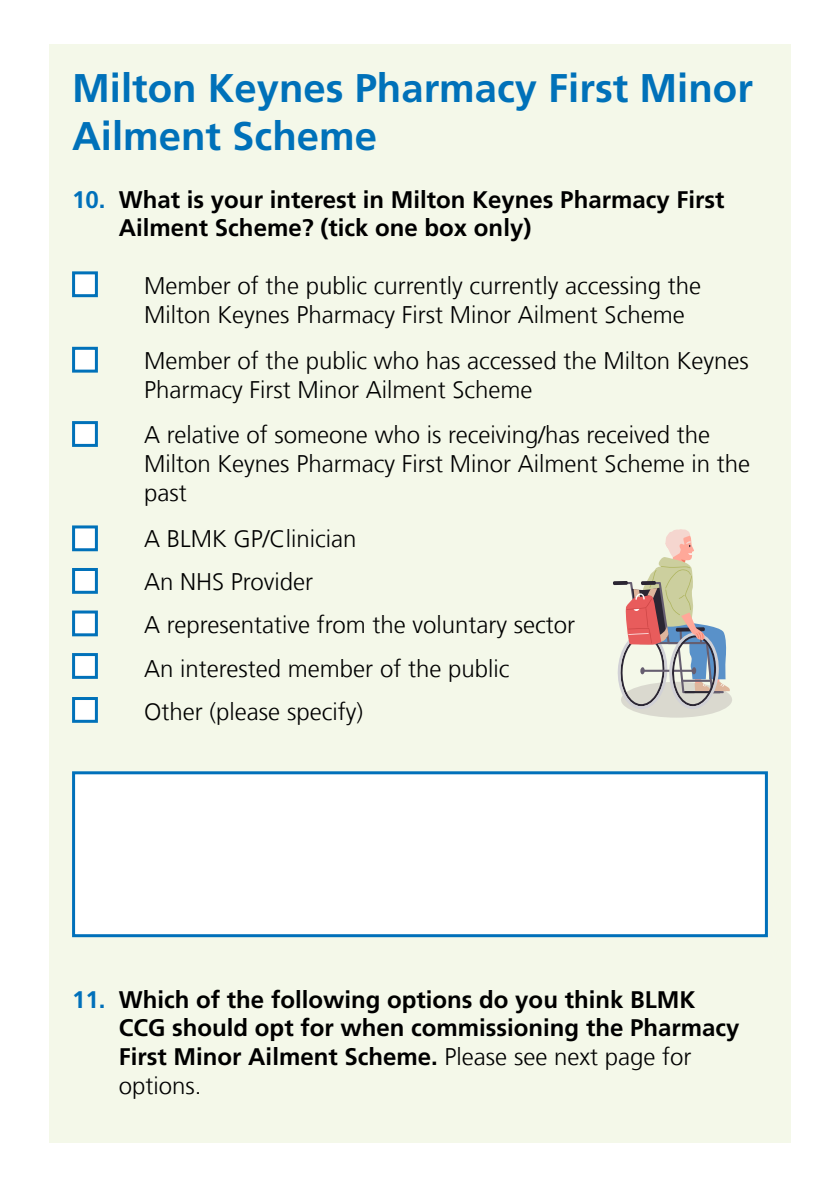
<style>
.page{position:relative;width:840px;height:1191px;background:#fff}
.page>*{position:absolute;margin:0;border:0;box-sizing:border-box;transform-origin:0 0}
.t1{font:700 40px/48px "Frutiger LT Com";color:#0071b9}
.t2{font:300 24px/28.8px "Frutiger LT Com";color:#000}
.t3{font:700 24px/28.8px "Frutiger LT Com";color:#000}
.s1{color:#0070ba}
.s2{font-weight:300}
</style>
<div class="page">
<div style="left:49px;top:44px;width:741px;height:1098px;background:#f4f8e9"></div>
<div style="left:620px;top:682px;width:111px;height:35px;background:#dad9cf;border-radius:50%"></div>
<svg style="left:612px;top:581px;width:15px;height:4px"></svg>
<svg style="left:617px;top:529px;width:113px;height:180px"></svg>
<div style="left:72px;top:771px;width:695px;height:166px;background:#fff;border:3px solid #0070ba"></div>
<div style="left:72px;top:421px;width:26px;height:26px;background:#fff;border:3px solid #0071b9"></div>
<div style="left:72px;top:525px;width:26px;height:26px;background:#fff;border:3px solid #0071b9"></div>
<div style="left:72px;top:568px;width:26px;height:26px;background:#fff;border:3px solid #0071b9"></div>
<div style="left:72px;top:610px;width:26px;height:26px;background:#fff;border:3px solid #0071b9"></div>
<div style="left:72px;top:653px;width:26px;height:26px;background:#fff;border:3px solid #0071b9"></div>
<div style="left:72px;top:271px;width:26px;height:26px;background:#fff;border:3px solid #0071b9"></div>
<div style="left:72px;top:347px;width:26px;height:25px;background:#fff;border:3px solid #0071b9"></div>
<div style="left:72px;top:697px;width:26px;height:26px;background:#fff;border:3px solid #0071b9"></div>
<h1 class="t1" style="left:72px;top:64px;width:682px">Milton Keynes Pharmacy First Minor<br>Ailment Scheme</h1>
<p class="t3" style="left:119px;top:185px;width:607px;text-indent:-47px"><span class="s1">10.</span> What is your interest in Milton Keynes Pharmacy First<br>Ailment Scheme? (tick one box only)</p>
<p class="t2" style="left:144px;top:271px;width:558px">Member of the public currently currently accessing the<br>Milton Keynes Pharmacy First Minor Ailment Scheme</p>
<p class="t2" style="left:144px;top:346px;width:606px">Member of the public who has accessed the Milton Keynes<br>Pharmacy First Minor Ailment Scheme</p>
<p class="t2" style="left:144px;top:421px;width:607px">A relative of someone who is receiving/has received the<br>Milton Keynes Pharmacy First Minor Ailment Scheme in the past</p>
<p class="t2" style="left:144px;top:517px;width:432px;line-height:43.2px">A BLMK GP/Clinician<br>An NHS Provider<br>A representative from the voluntary sector<br>An interested member of the public<br>Other (please specify)</p>
<p class="t3" style="left:119px;top:985px;width:622px;text-indent:-47px"><span class="s1">11.</span> Which of the following options do you think BLMK CCG should opt for when commissioning the Pharmacy First Minor Ailment Scheme. <span class="s2">Please see next page for options.</span></p>
</div>
